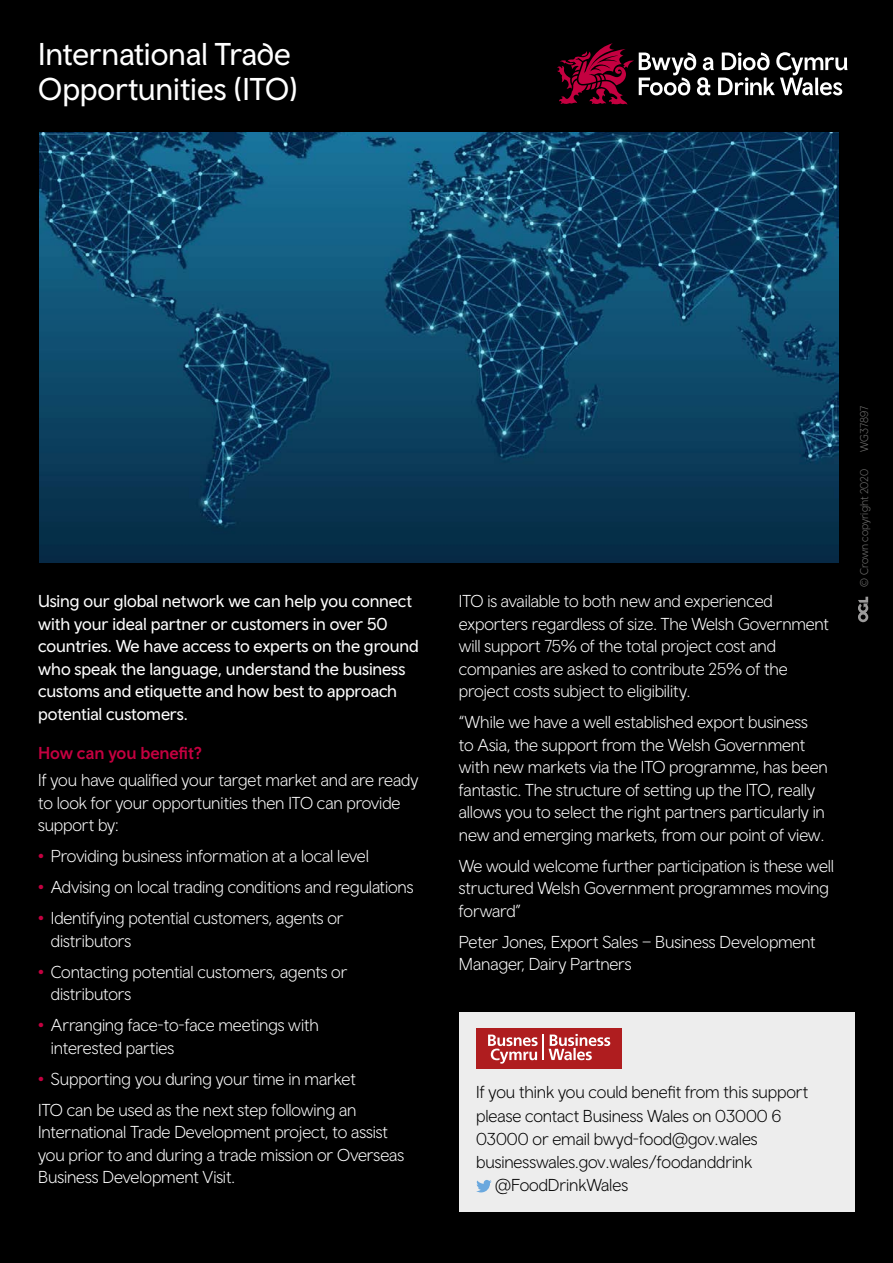
<style>
.page{position:relative;width:893px;height:1263px;background:#000}
.page>*{position:absolute;margin:0;border:0;box-sizing:border-box;transform-origin:0 0}
.Main_header_front_co{font:31.5px/34.5px "Wales Sans Headline";color:#fff}
.Body_text{font:300 17.25px/22.5px "Wales Sans Body";letter-spacing:-.01em;color:#fff}
.Body_text-2{font:17.25px/22.5px "Wales Sans Body";letter-spacing:-.01em;color:#fff}
.Main_body_copy{font:300 17.25px "Wales Sans Body";letter-spacing:-.005em;color:#000}
.Medium_sub_heading{font:500 17.25px "Wales Sans Body";letter-spacing:-.01em;color:#c40040}
.Main_body_copy-2{font:300 11.25px "Wales Sans Body";letter-spacing:-.01em;color:#6f6f6e}
.s1{font-weight:500;color:#c40040}
</style>
<div class="page">
<svg style="left:557px;top:43px;width:291px;height:62px"></svg>
<img style="left:39px;top:132px;width:800px;height:431px">
<svg style="left:858px;top:597px;width:10px;height:25px"></svg>
<div style="left:459px;top:1012px;width:396px;height:200px;background:#ededed"></div>
<svg style="left:476px;top:1180px;width:15px;height:12px"></svg>
<div style="left:476px;top:1029px;width:146px;height:40px;background:#af1d1f"></div>
<svg style="left:488px;top:1034px;width:122px;height:30px"></svg>
<p class="Main_header_front_co" style="left:38px;top:36px;width:261px">International Trade<br>Opportunities (ITO)</p>
<p class="Body_text-2" style="left:38px;top:590px;width:382px">Using our global network we can help you connect with your ideal partner or customers in over 50 countries. We have access to experts on the ground who speak the language, understand the business customs and etiquette and how best to approach potential customers.</p>
<p class="Medium_sub_heading" style="left:38px;top:743px;width:165px">How can you benefit?</p>
<p class="Body_text" style="left:38px;top:768px;width:382px">If you have qualified your target market and are ready to look for your opportunities then ITO can provide support by:</p>
<p class="Body_text" style="left:38px;top:844px;width:332px"><span class="s1">•</span> Providing business information at a local level</p>
<p class="Body_text" style="left:38px;top:875px;width:377px"><span class="s1">•</span> Advising on local trading conditions and regulations</p>
<p class="Body_text" style="left:51px;top:906px;width:294px;text-indent:-13px"><span class="s1">•</span> Identifying potential customers, agents or distributors</p>
<p class="Body_text" style="left:51px;top:960px;width:298px;text-indent:-13px"><span class="s1">•</span> Contacting potential customers, agents or distributors</p>
<p class="Body_text" style="left:51px;top:1013px;width:270px;text-indent:-13px"><span class="s1">•</span> Arranging face-to-face meetings with interested parties</p>
<p class="Body_text" style="left:38px;top:1067px;width:319px"><span class="s1">•</span> Supporting you during your time in market</p>
<p class="Body_text" style="left:38px;top:1098px;width:368px">ITO can be used as the next step following an International Trade Development project, to assist you prior to and during a trade mission or Overseas Business Development Visit.</p>
<p class="Body_text" style="left:459px;top:590px;width:372px">ITO is available to both new and experienced exporters regardless of size. The Welsh Government will support 75% of the total project cost and companies are asked to contribute 25% of the project costs subject to eligibility.</p>
<p class="Body_text" style="left:459px;top:711px;width:370px">“While we have a well established export business<br>to Asia, the support from the Welsh Government with new markets via the ITO programme, has been fantastic. The structure of setting up the ITO, really allows you to select the right partners particularly in new and emerging markets, from our point of view.</p>
<p class="Body_text" style="left:459px;top:854px;width:377px">We would welcome further participation is these well structured Welsh Government programmes moving forward”</p>
<p class="Body_text" style="left:459px;top:930px;width:358px">Peter Jones, Export Sales – Business Development<br>Manager, Dairy Partners</p>
<p class="Main_body_copy-2" style="left:857px;top:451px;width:47px;rotate:-90deg">WG37897</p>
<p class="Main_body_copy-2" style="left:857px;top:587px;width:119px;rotate:-90deg">© Crown copyright 2020</p>
<p class="Main_body_copy" style="left:476px;top:1082px;width:333px">If you think you could benefit from this support</p>
<p class="Main_body_copy" style="left:476px;top:1105px;width:306px">please contact Business Wales on 03000 6</p>
<p class="Main_body_copy" style="left:476px;top:1128px;width:283px">03000 or email bwyd-food@gov.wales</p>
<p class="Main_body_copy" style="left:476px;top:1152px;width:278px">businesswales.gov.wales/foodanddrink</p>
<p class="Main_body_copy" style="left:495px;top:1175px;width:134px">@FoodDrinkWales</p>
</div>
